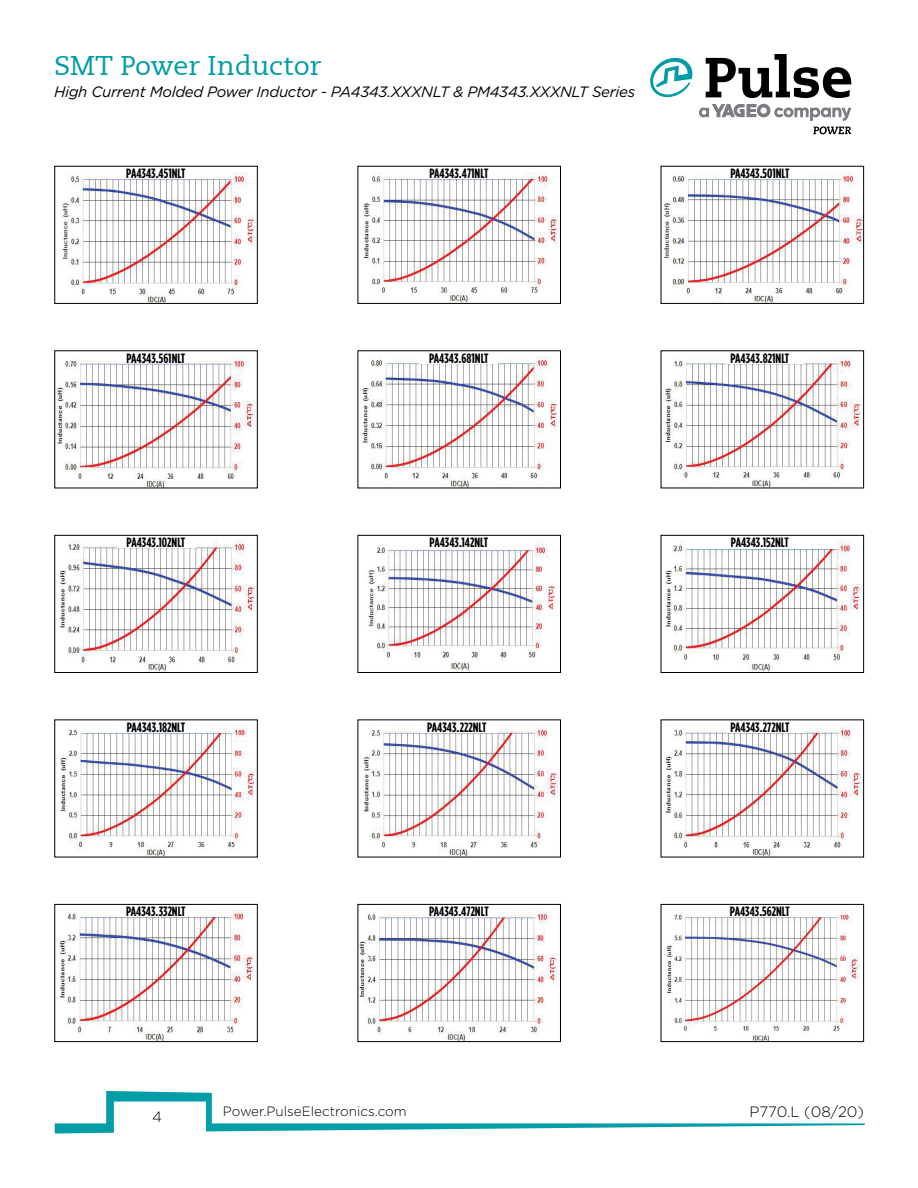
<style>
.page{position:relative;width:918px;height:1188px;background:#fff}
.page>*{position:absolute;margin:0;border:0;box-sizing:border-box;transform-origin:0 0}
.t1{font:27px "Caecilia LT";color:#009ca6}
.t2{font:italic 15px "Gotham";letter-spacing:-.02em;color:#000}
.t3{font:300 15px "Gotham";color:#000}
.t4{font:700 13.5px "Gotham Condensed";color:#000}
.t5{font:300 13.5px "Gotham";color:#000}
</style>
<div class="page">
<svg style="left:706px;top:54px;width:145px;height:44px"></svg>
<svg style="left:650px;top:57px;width:43px;height:41px"></svg>
<svg style="left:699px;top:104px;width:152px;height:30px"></svg>
<svg style="left:55px;top:1091px;width:810px;height:43px"></svg>
<img style="left:61px;top:172px;width:194px;height:130px">
<div style="left:117px;top:167px;width:78px;height:12px;background:#fff"></div>
<div style="left:54px;top:166px;width:204px;height:138px;border:1px solid #000"></div>
<img style="left:57px;top:357px;width:199px;height:129px">
<div style="left:117px;top:351px;width:78px;height:12px;background:#fff"></div>
<img style="left:60px;top:726px;width:195px;height:129px">
<div style="left:117px;top:720px;width:78px;height:12px;background:#fff"></div>
<img style="left:60px;top:540px;width:196px;height:131px">
<div style="left:117px;top:536px;width:78px;height:12px;background:#fff"></div>
<div style="left:54px;top:535px;width:204px;height:138px;border:1px solid #000"></div>
<img style="left:59px;top:910px;width:197px;height:130px">
<div style="left:117px;top:905px;width:78px;height:11px;background:#fff"></div>
<div style="left:54px;top:904px;width:204px;height:138px;border:1px solid #000"></div>
<img style="left:363px;top:172px;width:196px;height:130px">
<div style="left:420px;top:166px;width:78px;height:13px;background:#fff"></div>
<div style="left:358px;top:166px;width:203px;height:138px;border:1px solid #000"></div>
<img style="left:361px;top:356px;width:197px;height:130px">
<div style="left:420px;top:351px;width:78px;height:12px;background:#fff"></div>
<img style="left:363px;top:726px;width:196px;height:129px">
<div style="left:420px;top:720px;width:78px;height:12px;background:#fff"></div>
<img style="left:367px;top:541px;width:188px;height:130px">
<div style="left:420px;top:535px;width:78px;height:13px;background:#fff"></div>
<div style="left:358px;top:535px;width:203px;height:138px;border:1px solid #000"></div>
<img style="left:360px;top:911px;width:199px;height:129px">
<div style="left:420px;top:904px;width:78px;height:13px;background:#fff"></div>
<div style="left:358px;top:904px;width:203px;height:138px;border:1px solid #000"></div>
<img style="left:663px;top:172px;width:199px;height:130px">
<div style="left:725px;top:166px;width:78px;height:13px;background:#fff"></div>
<div style="left:661px;top:166px;width:203px;height:138px;border:1px solid #000"></div>
<img style="left:663px;top:356px;width:199px;height:130px">
<div style="left:725px;top:351px;width:78px;height:13px;background:#fff"></div>
<img style="left:665px;top:726px;width:197px;height:129px">
<div style="left:725px;top:720px;width:78px;height:13px;background:#fff"></div>
<img style="left:665px;top:540px;width:197px;height:131px">
<div style="left:725px;top:535px;width:78px;height:13px;background:#fff"></div>
<div style="left:661px;top:535px;width:203px;height:138px;border:1px solid #000"></div>
<img style="left:665px;top:912px;width:195px;height:128px">
<div style="left:725px;top:904px;width:78px;height:13px;background:#fff"></div>
<div style="left:661px;top:904px;width:203px;height:138px;border:1px solid #000"></div>
<h1 class="t1" style="left:54px;top:50px;width:269px">SMT Power Inductor</h1>
<p class="t2" style="left:54px;top:83px;width:583px">High Current Molded Power Inductor - PA4343.XXXNLT &amp; PM4343.XXXNLT Series</p>
<p class="t4" style="left:126px;top:165px;width:61px">PA4343.451NLT</p>
<p class="t4" style="left:429px;top:165px;width:60px">PA4343.471NLT</p>
<p class="t4" style="left:730px;top:165px;width:61px">PA4343.501NLT</p>
<p class="t4" style="left:127px;top:350px;width:60px">PA4343.561NLT</p>
<p class="t4" style="left:429px;top:350px;width:61px">PA4343.681NLT</p>
<p class="t4" style="left:731px;top:350px;width:60px">PA4343.821NLT</p>
<p class="t4" style="left:127px;top:535px;width:60px">PA4343.102NLT</p>
<p class="t4" style="left:430px;top:534px;width:60px">PA4343.142NLT</p>
<p class="t4" style="left:731px;top:534px;width:59px">PA4343.152NLT</p>
<p class="t4" style="left:127px;top:719px;width:60px">PA4343.182NLT</p>
<p class="t4" style="left:435px;top:719px;width:54px">A4343.222151NLT</p>
<p class="t4" style="left:427px;top:719px;width:34px">PPA4343.</p>
<p class="t4" style="left:730px;top:719px;width:61px">PA4343.272NLT</p>
<p class="t4" style="left:126px;top:904px;width:61px">PA4343.332NLT</p>
<p class="t4" style="left:429px;top:903px;width:61px">PA4343.472NLT</p>
<p class="t4" style="left:730px;top:903px;width:61px">PA4343.562NLT</p>
<p class="t3" style="left:152px;top:1107px;width:11px">4</p>
<p class="t3" style="left:749px;top:1103px;width:116px">P770.L (08/20)</p>
<p class="t5" style="left:223px;top:1103px;width:186px">Power.PulseElectronics.com</p>
</div>
